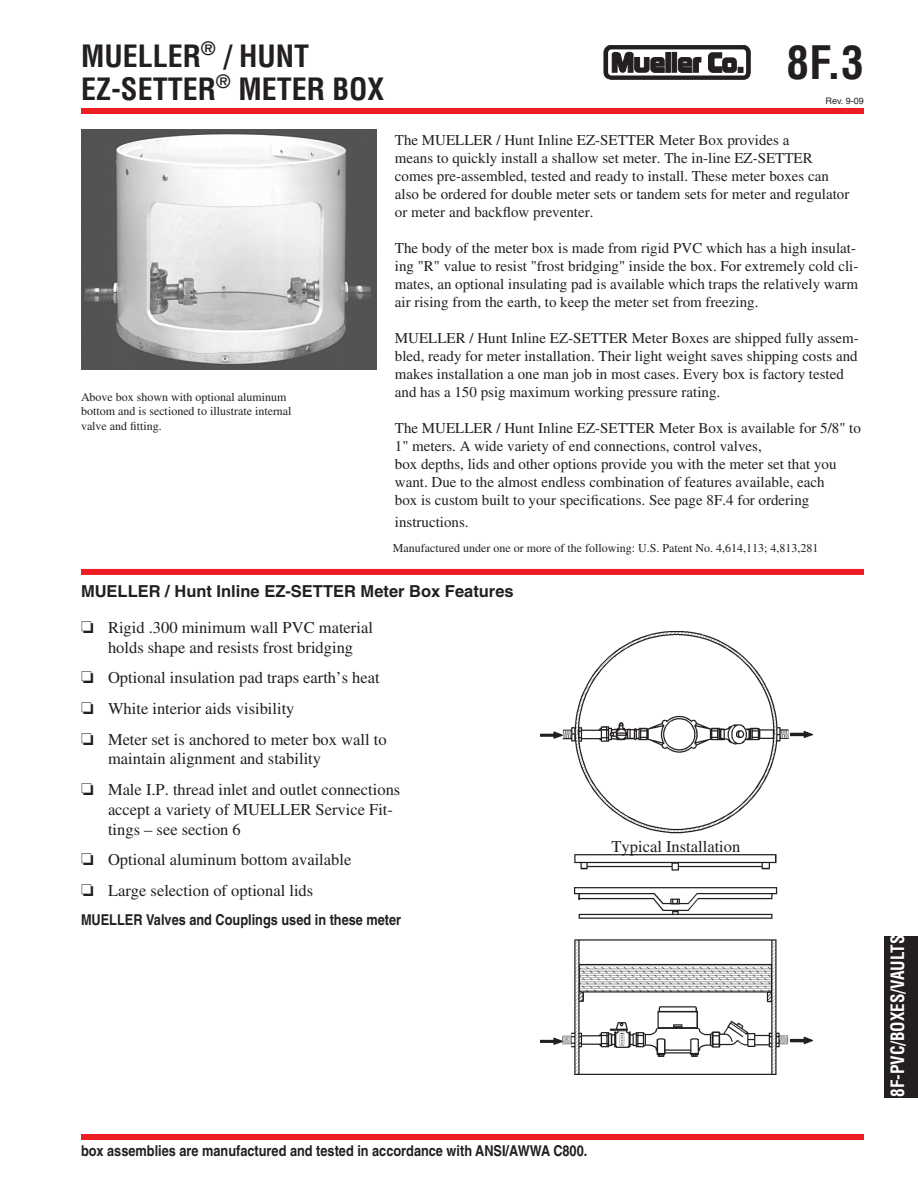
<style>
.page{position:relative;width:918px;height:1188px;background:#fff}
.page>*{position:absolute;margin:0;border:0;box-sizing:border-box;transform-origin:0 0}
.t1{font:700 condensed 45px "Helvetica";color:#231f20}
.Page_Header_L{font:700 condensed 30px/32.2px "Helvetica";color:#231f20}
.t2{font:700 condensed 18px "Helvetica";color:#fff;scale:.95 1}
.bullet_text{font:16.5px/19.8px "Times";color:#231f20}
.part_title_straight{font:700 16.5px "Helvetica";color:#231f20}
.Body_text_no_indent{font:15px/18px "Times";color:#231f20}
.bottom_copy{font:700 15px "Helvetica";color:#231f20;scale:.85 1}
.Note_no_indent{font:12px/14.4px "Times";color:#231f20}
.t3{font:9px "Helvetica";color:#231f20}
</style>
<div class="page">
<img style="left:81px;top:129px;width:295px;height:241px">
<div style="left:81px;top:569px;width:783px;height:6px;background:#ee1d23"></div>
<img style="left:541px;top:632px;width:272px;height:443px">
<div style="left:81px;top:108px;width:783px;height:6px;background:#ee1d23"></div>
<div style="left:81px;top:1134px;width:783px;height:6px;background:#ee1d23"></div>
<svg style="left:604px;top:45px;width:146px;height:34px"></svg>
<div style="left:884px;top:936px;width:34px;height:162px;background:#231f20"></div>
<p class="Page_Header_L" style="left:81px;top:40px;width:305px">MUELLER<sup>®</sup> / HUNT<br>EZ-SETTER<sup>®</sup> METER BOX</p>
<h1 class="t1" style="left:787px;top:35px;width:79px">8F.3</h1>
<p class="t3" style="left:826px;top:96px;width:40px">Rev. 9-09</p>
<p class="Note_no_indent" style="left:81px;top:390px;width:212px">Above box shown with optional aluminum bottom and is sectioned to illustrate internal valve and fitting.</p>
<p class="Body_text_no_indent" style="left:395px;top:131px;width:456px">The MUELLER / Hunt Inline EZ-SETTER Meter Box provides a<br>means to quickly install a shallow set meter. The in-line EZ-SETTER comes pre-assembled, tested and ready to install. These meter boxes can also be ordered for double meter sets or tandem sets for meter and regulator or meter and backflow preventer.</p>
<p class="Body_text_no_indent" style="left:395px;top:239px;width:465px">The body of the meter box is made from rigid PVC which has a high insulat&shy;ing "R" value to resist "frost bridging" inside the box. For extremely cold cli&shy;mates, an optional insulating pad is available which traps the relatively warm air rising from the earth, to keep the meter set from freezing.</p>
<p class="Body_text_no_indent" style="left:395px;top:329px;width:466px">MUELLER / Hunt Inline EZ-SETTER Meter Boxes are shipped fully assem&shy;bled, ready for meter installation. Their light weight saves shipping costs and makes installation a one man job in most cases. Every box is factory tested and has a 150 psig maximum working pressure rating.</p>
<p class="Body_text_no_indent" style="left:395px;top:419px;width:468px">The MUELLER / Hunt Inline EZ-SETTER Meter Box is available for 5/8" to 1" meters. A wide variety of end connections, control valves,<br>box depths, lids and other options provide you with the meter set that you want. Due to the almost endless combination of features available, each<br>box is custom built to your specifications. See page 8F.4 for ordering</p>
<p class="Body_text_no_indent" style="left:395px;top:513px;width:75px">instructions.</p>
<p class="Note_no_indent" style="left:393px;top:541px;width:427px">Manufactured under one or more of the following: U.S. Patent No. 4,614,113; 4,813,281</p>
<p class="part_title_straight" style="left:81px;top:581px;width:434px">MUELLER / Hunt Inline EZ-SETTER Meter Box Features</p>
<p class="bullet_text" style="left:81px;top:618px;width:293px;text-align:center">❏ Rigid .300 minimum wall PVC material holds shape and resists frost bridging</p>
<p class="bullet_text" style="left:81px;top:668px;width:300px">❏ Optional insulation pad traps earth’s heat</p>
<p class="bullet_text" style="left:81px;top:699px;width:215px">❏ White interior aids visibility</p>
<p class="bullet_text" style="left:108px;top:729px;width:280px;text-indent:-27px">❏ Meter set is anchored to meter box wall to maintain alignment and stability</p>
<p class="bullet_text" style="left:108px;top:780px;width:294px;text-indent:-27px">❏ Male I.P. thread inlet and outlet connections accept a variety of MUELLER Service Fit&shy;tings – see section 6</p>
<p class="bullet_text" style="left:81px;top:850px;width:272px">❏ Optional aluminum bottom available</p>
<p class="bullet_text" style="left:81px;top:880px;width:234px">❏ Large selection of optional lids</p>
<p class="bottom_copy" style="left:81px;top:910px;width:378px">MUELLER Valves and Couplings used in these meter</p>
<p class="bullet_text" style="left:612px;top:837px;width:130px">Typical Installation</p>
<p class="bottom_copy" style="left:81px;top:1142px;width:597px">box assemblies are manufactured and tested in accordance with ANSI/AWWA C800.</p>
<p class="t2" style="left:887px;top:1097px;width:172px;rotate:-90deg">8F-PVC/BOXES/VAULTS</p>
</div>
